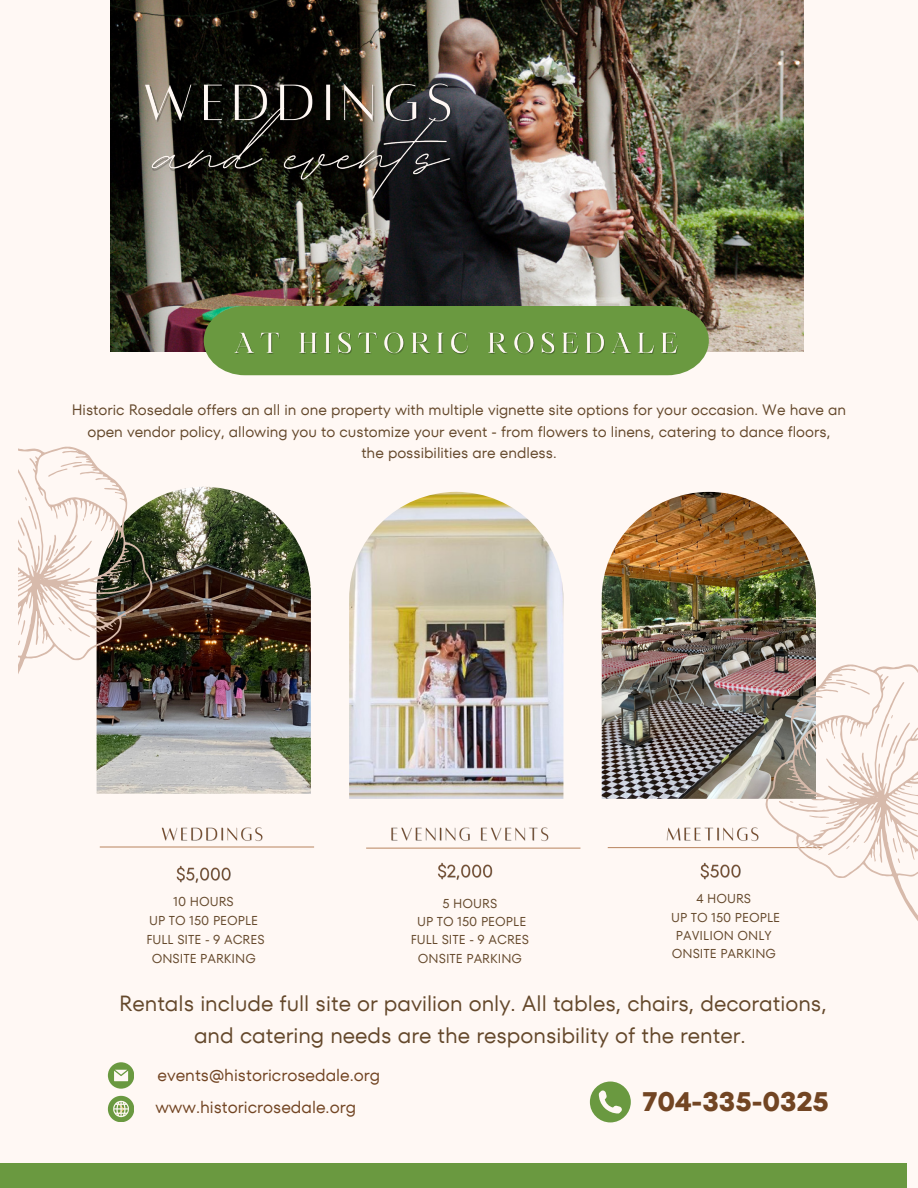
<style>
.page{position:relative;width:918px;height:1188px;background:#fff8f4}
.page>*{position:absolute;margin:0;border:0;box-sizing:border-box;transform-origin:0 0}
.t1{font:700 26.85px "TT Fors";color:#724523}
.t2{font:21.9px/31.5px "TT Fors";color:#64482b;text-align:center}
.t3{font:16.95px "TT Fors";color:#724523}
.t4{font:15px/21.3px "TT Fors";color:#64482b;text-align:center}
.t5{font:12.9px "TT Fors";color:#64482b}
</style>
<div class="page">
<img style="left:111px;top:0;width:693px;height:351px">
<div style="left:204px;top:306px;width:505px;height:69px;background:#6a9940"></div>
<img style="left:97px;top:487px;width:214px;height:307px">
<img style="left:349px;top:492px;width:214px;height:307px">
<img style="left:602px;top:492px;width:214px;height:307px">
<hr style="left:100px;top:846px;width:214px;height:2px;background:#c0916f">
<hr style="left:366px;top:848px;width:214px;height:1px;background:#c0916f">
<hr style="left:608px;top:847px;width:214px;height:1px;background:#c0916f">
<svg style="left:108px;top:1062px;width:26px;height:26px"></svg>
<svg style="left:108px;top:1096px;width:26px;height:26px"></svg>
<svg style="left:590px;top:1082px;width:40px;height:40px"></svg>
<div style="left:0;top:1164px;width:907px;height:24px;background:#6a9940"></div>
<svg style="left:18px;top:446px;width:134px;height:263px"></svg>
<img style="left:666px;top:827px;width:93px;height:15px">
<svg style="left:765px;top:664px;width:153px;height:257px"></svg>
<img style="left:700px;top:862px;width:41px;height:18px">
<img style="left:161px;top:827px;width:102px;height:15px">
<img style="left:176px;top:865px;width:55px;height:18px">
<img style="left:150px;top:132px;width:303px;height:86px">
<img style="left:144px;top:75px;width:339px;height:57px">
<img style="left:233px;top:332px;width:452px;height:28px">
<img style="left:391px;top:827px;width:158px;height:15px">
<img style="left:438px;top:862px;width:55px;height:18px">
<p class="t4" style="left:72px;top:399px;width:776px">Historic Rosedale offers an all in one property with multiple vignette site options for your occasion. We have an open vendor policy, allowing you to customize your event - from flowers to linens, catering to dance floors,</p>
<p class="t4" style="left:361px;top:442px;width:197px">the possibilities are endless.</p>
<p class="t5" style="left:696px;top:890px;width:56px">4 HOURS</p>
<p class="t5" style="left:671px;top:908px;width:111px">UP TO 150 PEOPLE</p>
<p class="t5" style="left:676px;top:926px;width:97px">PAVILION ONLY</p>
<h5 class="t5" style="left:672px;top:945px;width:106px">ONSITE PARKING</h5>
<p class="t2" style="left:119px;top:988px;width:709px">Rentals include full site or pavilion only. All tables, chairs, decorations, and catering needs are the responsibility of the renter.</p>
<p class="t5" style="left:174px;top:893px;width:62px">10 HOURS</p>
<p class="t5" style="left:149px;top:912px;width:110px">UP TO 150 PEOPLE</p>
<p class="t5" style="left:146px;top:931px;width:120px">FULL SITE - 9 ACRES</p>
<p class="t5" style="left:152px;top:950px;width:105px">ONSITE PARKING</p>
<p class="t5" style="left:443px;top:894px;width:56px">5 HOURS</p>
<p class="t5" style="left:417px;top:913px;width:111px">UP TO 150 PEOPLE</p>
<p class="t5" style="left:411px;top:931px;width:120px">FULL SITE - 9 ACRES</p>
<p class="t5" style="left:418px;top:949px;width:106px">ONSITE PARKING</p>
<p class="t3" style="left:158px;top:1063px;width:224px">events@historicrosedale.org</p>
<p class="t3" style="left:155px;top:1096px;width:202px">www.historicrosedale.org</p>
<p class="t1" style="left:643px;top:1083px;width:187px">704-335-0325</p>
</div>
